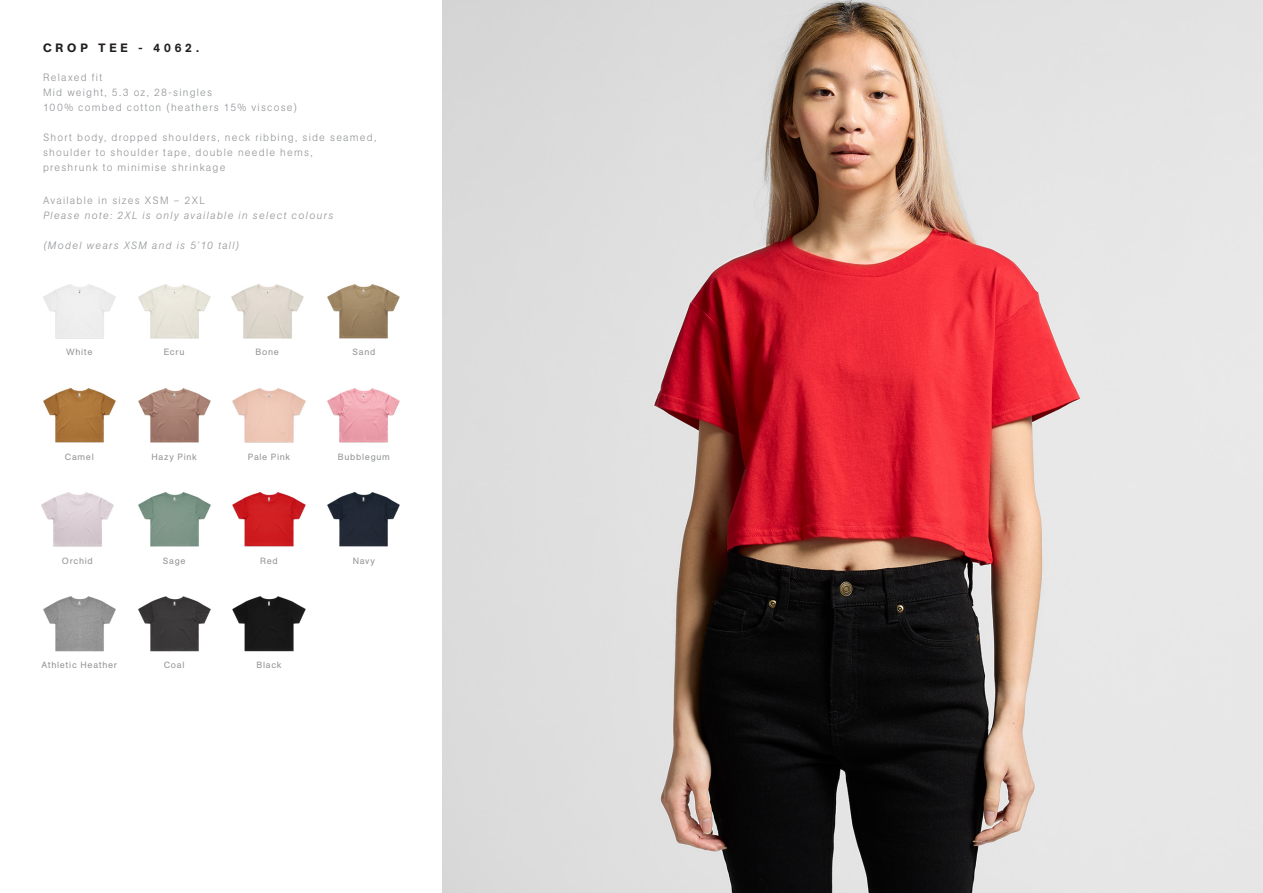
<style>
.page{position:relative;width:1263px;height:893px;background:#fff}
.page>*{position:absolute;margin:0;border:0;box-sizing:border-box;transform-origin:0 0}
.t1{font:500 12px "AG Book Pro";letter-spacing:.32em;color:#231f20}
.t2{font:300 10.5px/15px "AG Book Pro";letter-spacing:.12em;color:#939598}
.t3{font:italic 300 10.5px/15px "AG Book Pro";letter-spacing:.125em;color:#939598}
.COLOUR_NAME{font:9px "AG Book Pro";letter-spacing:.075em;color:#939598}
.s1{font-style:normal}
</style>
<div class="page">
<img style="left:442px;top:0;width:821px;height:893px">
<img style="left:138px;top:492px;width:73px;height:55px">
<img style="left:138px;top:596px;width:73px;height:56px">
<img style="left:43px;top:284px;width:73px;height:55px">
<img style="left:138px;top:388px;width:73px;height:55px">
<img style="left:327px;top:388px;width:73px;height:55px">
<img style="left:327px;top:284px;width:73px;height:55px">
<img style="left:231px;top:284px;width:73px;height:55px">
<img style="left:327px;top:491px;width:73px;height:56px">
<img style="left:41px;top:492px;width:73px;height:55px">
<img style="left:43px;top:596px;width:73px;height:56px">
<img style="left:43px;top:387px;width:73px;height:56px">
<img style="left:138px;top:284px;width:73px;height:55px">
<img style="left:232px;top:388px;width:74px;height:55px">
<img style="left:232px;top:492px;width:74px;height:55px">
<img style="left:232px;top:596px;width:74px;height:56px">
<p class="t1" style="left:43px;top:40px;width:157px">CROP TEE - 4062.</p>
<p class="t2" style="left:43px;top:69px;width:255px">Relaxed fit<br>Mid weight, 5.3 oz, 28-singles<br>100% combed cotton (heathers 15% viscose)</p>
<p class="t2" style="left:43px;top:129px;width:335px">Short body, dropped shoulders, neck ribbing, side seamed, shoulder to shoulder tape, double needle hems,<br>preshrunk to minimise shrinkage</p>
<p class="t3" style="left:43px;top:193px;width:292px"><span class="s1">Available in sizes XSM – 2XL<br></span>Please note: 2XL is only available in select colours</p>
<p class="t3" style="left:43px;top:238px;width:197px">(Model wears XSM and is 5’10 tall)</p>
<p class="COLOUR_NAME" style="left:66px;top:346px;width:28px">White</p>
<p class="COLOUR_NAME" style="left:65px;top:451px;width:30px">Camel</p>
<p class="COLOUR_NAME" style="left:164px;top:346px;width:22px">Ecru</p>
<p class="COLOUR_NAME" style="left:255px;top:346px;width:25px">Bone</p>
<p class="COLOUR_NAME" style="left:352px;top:346px;width:24px">Sand</p>
<p class="COLOUR_NAME" style="left:151px;top:451px;width:47px">Hazy Pink</p>
<p class="COLOUR_NAME" style="left:338px;top:451px;width:53px">Bubblegum</p>
<p class="COLOUR_NAME" style="left:248px;top:451px;width:44px">Pale Pink</p>
<p class="COLOUR_NAME" style="left:163px;top:555px;width:24px">Sage</p>
<p class="COLOUR_NAME" style="left:62px;top:555px;width:33px">Orchid</p>
<p class="COLOUR_NAME" style="left:353px;top:555px;width:24px">Navy</p>
<p class="COLOUR_NAME" style="left:260px;top:555px;width:19px">Red</p>
<p class="COLOUR_NAME" style="left:41px;top:659px;width:77px">Athletic Heather</p>
<p class="COLOUR_NAME" style="left:164px;top:659px;width:22px">Coal</p>
<p class="COLOUR_NAME" style="left:256px;top:659px;width:27px">Black</p>
</div>
